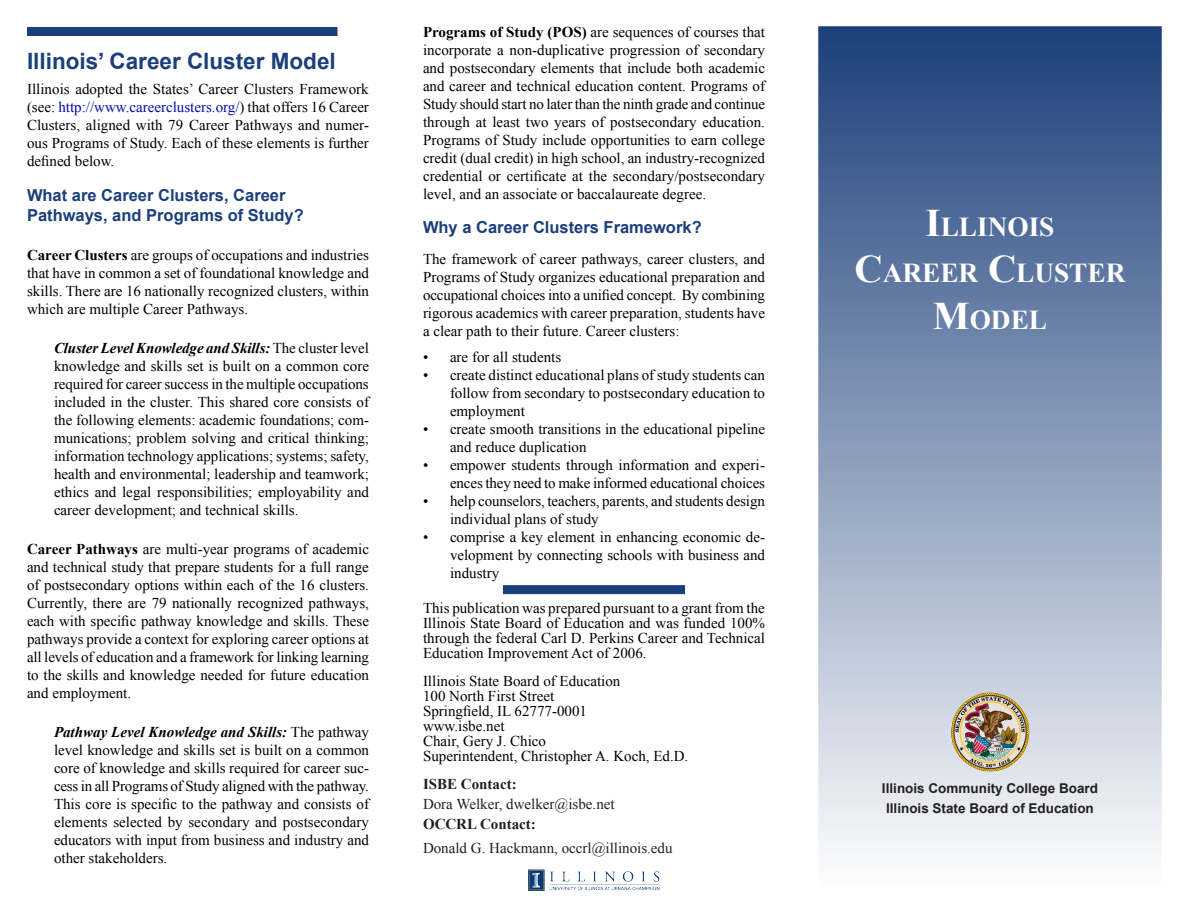
<style>
.page{position:relative;width:1188px;height:918px;background:#fff}
.page>*{position:absolute;margin:0;border:0;box-sizing:border-box;transform-origin:0 0}
.t1{font:700 27.3px "Times New Roman";color:#fff}
.t2{font:700 22.5px "Arial";color:#1b3f7a}
.t3{font:700 16.5px/19.8px "Arial";color:#1b3f7a}
.t4{font:15px/18px "Times New Roman";color:#000;text-align:justify}
.t5{font:15px "Times New Roman";color:#231f20}
.t6{font:700 15px "Times New Roman";color:#231f20}
.t7{font:700 13.5px "Arial";color:#231f20}
.s1{color:#000caa}
.s2{font-weight:700}
.s3{font-weight:700;font-style:italic}
.s4{font-size:39px}
</style>
<div class="page">
<div style="left:818px;top:26px;width:344px;height:866px;background:linear-gradient(to bottom,#1c407a,#fefefe);border:2px solid #1b3f7a"></div>
<img style="left:950px;top:692px;width:80px;height:80px">
<div style="left:27px;top:27px;width:311px;height:9px;background:#1b3f7a"></div>
<img style="left:529px;top:869px;width:130px;height:22px">
<div style="left:503px;top:585px;width:182px;height:9px;background:#1b3f7a"></div>
<p class="t2" style="left:27px;top:46px;width:310px">Illinois’ Career Cluster Model</p>
<p class="t4" style="left:27px;top:80px;width:343px">Illinois adopted the States’ Career Clusters Framework (see: <span class="s1">http://www.careerclusters.org/</span>) that offers 16 Career Clusters, aligned with 79 Career Pathways and numer&shy;ous Programs of Study. Each of these elements is further defined below.</p>
<p class="t3" style="left:27px;top:186px;width:278px">What are Career Clusters, Career<br>Pathways, and Programs of Study?</p>
<p class="t4" style="left:27px;top:246px;width:344px"><span class="s2">Career Clusters</span> are groups of occupations and industries that have in common a set of foundational knowledge and skills. There are 16 nationally recognized clusters, within which are multiple Career Pathways.</p>
<p class="t4" style="left:54px;top:339px;width:317px"><span class="s3">Cluster Level Knowledge and Skills:</span> The cluster level knowledge and skills set is built on a common core required for career success in the multiple occupations included in the cluster. This shared core consists of the following elements: academic foundations; com&shy;munications; problem solving and critical thinking; information technology applications; systems; safety, health and environmental; leadership and teamwork; ethics and legal responsibilities; employability and career development; and technical skills.</p>
<p class="t4" style="left:27px;top:540px;width:344px"><span class="s2">Career Pathways</span> are multi-year programs of academic and technical study that prepare students for a full range of postsecondary options within each of the 16 clusters.<br>Currently, there are 79 nationally recognized pathways, each with specific pathway knowledge and skills. These pathways provide a context for exploring career options at all levels of education and a framework for linking learning to the skills and knowledge needed for future education and employment.</p>
<p class="t4" style="left:54px;top:723px;width:317px"><span class="s3">Pathway Level Knowledge and Skills:</span> The pathway level knowledge and skills set is built on a common core of knowledge and skills required for career suc&shy;cess in all Programs of Study aligned with the pathway.<br>This core is specific to the pathway and consists of elements selected by secondary and postsecondary educators with input from business and industry and other stakeholders.</p>
<p class="t4" style="left:423px;top:23px;width:344px"><span class="s2">Programs of Study (POS)</span> are sequences of courses that incorporate a non-duplicative progression of secondary and postsecondary elements that include both academic and career and technical education content. Programs of Study should start no later than the ninth grade and continue through at least two years of postsecondary education.<br>Programs of Study include opportunities to earn college credit (dual credit) in high school, an industry-recognized credential or certificate at the secondary/postsecondary level, and an associate or baccalaureate degree.</p>
<p class="t3" style="left:423px;top:218px;width:280px">Why a Career Clusters Framework?</p>
<p class="t4" style="left:423px;top:250px;width:344px">The framework of career pathways, career clusters, and Programs of Study organizes educational preparation and occupational choices into a unified concept. By combining rigorous academics with career preparation, students have a clear path to their future. Career clusters:</p>
<p class="t4" style="left:423px;top:347px;width:140px">• are for all students</p>
<p class="t4" style="left:450px;top:365px;width:317px;text-indent:-27px">• create distinct educational plans of study students can follow from secondary to postsecondary education to employment</p>
<p class="t4" style="left:450px;top:419px;width:317px;text-indent:-27px">• create smooth transitions in the educational pipeline and reduce duplication</p>
<p class="t4" style="left:423px;top:455px;width:344px;text-align:right">• empower students through information and experi&shy;ences they need to make informed educational choices</p>
<p class="t4" style="left:450px;top:491px;width:316px;text-indent:-27px">• help counselors, teachers, parents, and students design individual plans of study</p>
<p class="t4" style="left:450px;top:527px;width:317px;text-indent:-27px">• comprise a key element in enhancing economic de&shy;velopment by connecting schools with business and industry</p>
<p class="t4" style="left:423px;top:600px;width:344px;line-height:15px">This publication was prepared pursuant to a grant from the Illinois State Board of Education and was funded 100% through the federal Carl D. Perkins Career and Technical Education Improvement Act of 2006.</p>
<p class="t4" style="left:423px;top:672px;width:199px">Illinois State Board of Education</p>
<p class="t4" style="left:423px;top:687px;width:133px">100 North First Street</p>
<p class="t4" style="left:423px;top:702px;width:166px">Springfield, IL 62777-0001</p>
<p class="t4" style="left:423px;top:717px;width:83px">www.isbe.net</p>
<p class="t4" style="left:423px;top:732px;width:125px">Chair, Gery J. Chico</p>
<p class="t4" style="left:423px;top:747px;width:267px">Superintendent, Christopher A. Koch, Ed.D.</p>
<p class="t6" style="left:423px;top:773px;width:95px">ISBE Contact:</p>
<p class="t5" style="left:423px;top:794px;width:193px">Dora Welker, dwelker@isbe.net</p>
<p class="t6" style="left:423px;top:814px;width:114px">OCCRL Contact:</p>
<p class="t5" style="left:423px;top:838px;width:251px">Donald G. Hackmann, occrl@illinois.edu</p>
<p class="t1" style="left:926px;top:208px;width:130px"><span class="s4">I</span>LLINOIS</p>
<p class="t1" style="left:855px;top:254px;width:272px"><span class="s4">C</span>AREER <span class="s4">C</span>LUSTER</p>
<p class="t1" style="left:933px;top:301px;width:116px"><span class="s4">M</span>ODEL</p>
<p class="t7" style="left:882px;top:779px;width:218px">Illinois Community College Board</p>
<p class="t7" style="left:886px;top:799px;width:209px">Illinois State Board of Education</p>
</div>
